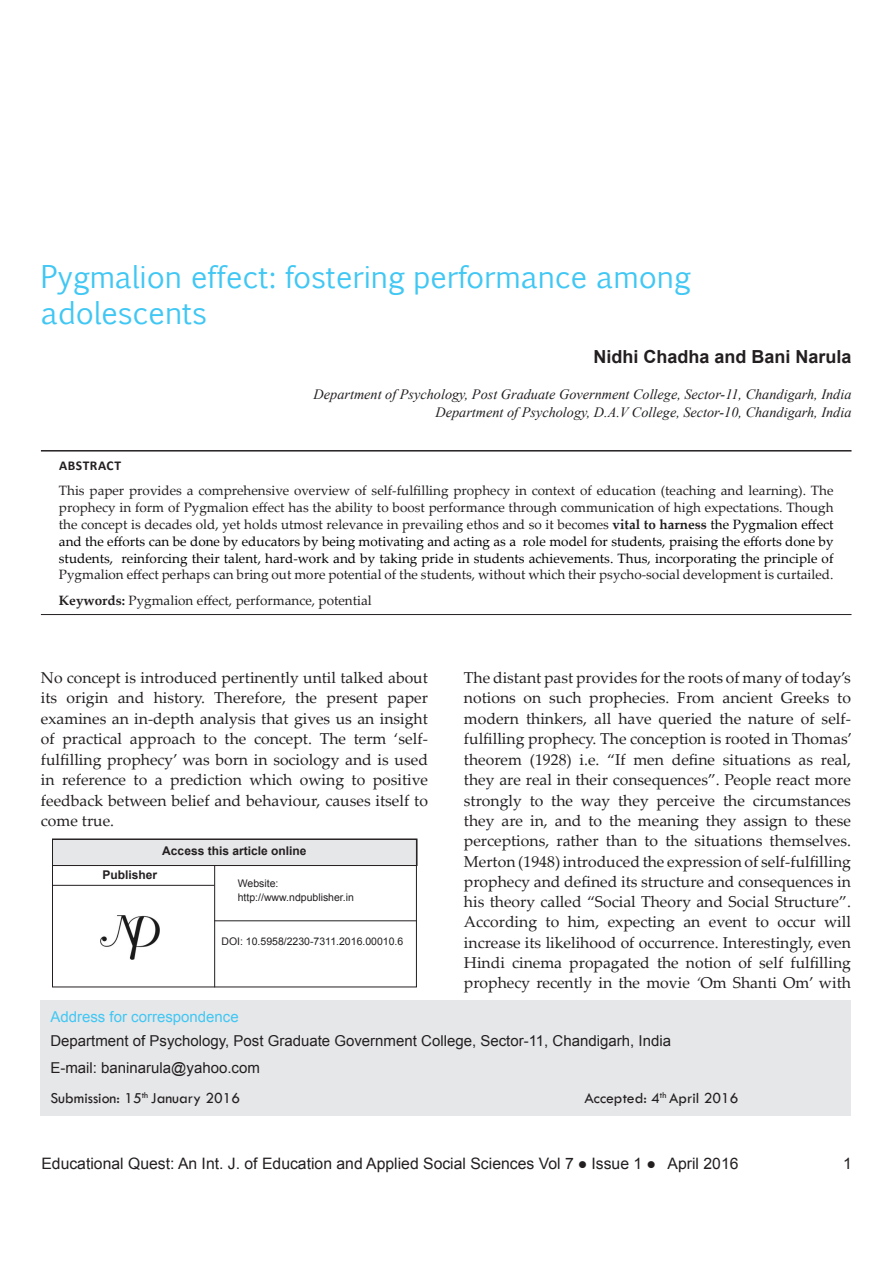
<style>
.page{position:relative;width:893px;height:1263px;background:#fff}
.page>*{position:absolute;margin:0;border:0;box-sizing:border-box;transform-origin:0 0}
.head{font:30px/36px "Euphemia CAS";color:#40c7f4}
.author{font:700 18px "Arial";color:#231f20}
.bodytext{font:15.75px/20.4px "Palatino Linotype";color:#231f20;text-align:justify}
._1-2-3_folio{font:15.75px "Arial";color:#231f20}
.date{font:15.75px "Tw Cen";color:#231f20}
.author_bottom_detail{font:15px "Arial";color:#231f20}
.corres{font:15px "Arial";color:#40c7f4}
.detail_author{font:italic 14.25px "Times New Roman";color:#231f20}
.ab-text{font:13.5px/16.8px "Palatino Linotype";color:#231f20;text-align:justify}
.ab-key{font:13.5px "Palatino Linotype";color:#231f20}
.ab-head{font:700 13.5px "Calibri";letter-spacing:.04em;color:#231f20}
.access{font:700 12px "Arial";color:#231f20}
.access-2{font:10.5px "Arial";color:#231f20}
.s1{font-weight:700}
.s2{color:#000}
.s3{font-style:italic}
</style>
<div class="page">
<div style="left:41px;top:1001px;width:810px;height:115px;background:#e6e7e9"></div>
<hr style="left:41px;top:450px;width:810px;height:1px;background:#231f20">
<hr style="left:41px;top:614px;width:810px;height:1px;background:#231f20">
<div style="left:52px;top:839px;width:365px;height:26px;background:#e6e7e9"></div>
<div style="left:52px;top:839px;width:365px;height:27px;border:1px solid #231f20"></div>
<div style="left:52px;top:839px;width:365px;height:148px;border:1px solid #231f20"></div>
<hr style="left:214px;top:866px;width:1px;height:121px;background:#231f20">
<hr style="left:52px;top:885px;width:162px;height:1px;background:#231f20">
<hr style="left:214px;top:920px;width:203px;height:1px;background:#231f20">
<img style="left:100px;top:916px;width:60px;height:44px">
<p class="head" style="left:41px;top:259px;width:651px">Pygmalion effect: fostering performance among adolescents</p>
<p class="author" style="left:593px;top:345px;width:260px">Nidhi Chadha and Bani Narula</p>
<p class="detail_author" style="left:314px;top:384px;width:539px">Department of Psychology, Post Graduate Government College, Sector-11, Chandigarh, India</p>
<p class="detail_author" style="left:436px;top:402px;width:417px">Department of Psychology, D.A.V College, Sector-10, Chandigarh, India</p>
<p class="ab-head" style="left:59px;top:456px;width:63px">ABSTRACT</p>
<p class="ab-text" style="left:59px;top:482px;width:776px">This paper provides a comprehensive overview of self-fulfilling prophecy in context of education (teaching and learning). The prophecy in form of Pygmalion effect has the ability to boost performance through communication of high expectations. Though the concept is decades old, yet holds utmost relevance in prevailing ethos and so it becomes <span class="s1">vital to harness</span> <span class="s2">the Pygmalion effect and the efforts can be done by educators by being motivating and acting as a role model for students, praising the efforts done by students, reinforcing their talent, hard-work and by taking pride in students achievements. Thus, incorporating the principle of </span>Pygmalion effect perhaps can bring out more potential of the students, without which their psycho-social development is curtailed.</p>
<p class="ab-key" style="left:59px;top:591px;width:314px"><span class="s1">Keywords:</span> Pygmalion effect, performance, potential</p>
<p class="bodytext" style="left:41px;top:667px;width:389px">No concept is introduced pertinently until talked about its origin and history. Therefore, the present paper examines an in-depth analysis that gives us an insight of practical approach to the concept. The term ‘self&shy;fulfilling prophecy’ was born in sociology and is used in reference to a prediction which owing to positive feedback between belief and behaviour, causes itself to come true.</p>
<p class="bodytext" style="left:464px;top:667px;width:390px">The distant past provides for the roots of many of today’s notions on such prophecies. From ancient Greeks to modern thinkers, all have queried the nature of self&shy;fulfilling prophecy. The conception is rooted in Thomas’ theorem (1928) i.e. “If men define situations as real, they are real in their consequences”. People react more strongly to the way they perceive the circumstances they are in, and to the meaning they assign to these perceptions, rather than to the situations themselves.<br>Merton (1948) introduced the expression of self-fulfilling prophecy and defined its structure and consequences in his theory called “Social Theory and Social Structure”.<br>According to him, expecting an event to occur will increase its likelihood of occurrence. Interestingly, even Hindi cinema propagated the notion of self fulfilling prophecy recently in the movie <span class="s3">‘</span>Om Shanti Om’ with</p>
<p class="access" style="left:162px;top:842px;width:146px">Access this article online</p>
<p class="access" style="left:103px;top:867px;width:56px">Publisher</p>
<p class="access-2" style="left:238px;top:877px;width:42px">Website:</p>
<p class="access-2" style="left:238px;top:890px;width:118px">http://www.ndpublisher.in</p>
<p class="access-2" style="left:221px;top:935px;width:183px">DOI: 10.5958/2230-7311.2016.00010.6</p>
<p class="corres" style="left:50px;top:1006px;width:190px">Address for correspondence</p>
<p class="author_bottom_detail" style="left:50px;top:1031px;width:622px">Department of Psychology, Post Graduate Government College, Sector-11, Chandigarh, India</p>
<p class="author_bottom_detail" style="left:50px;top:1058px;width:211px">E-mail: baninarula@yahoo.com</p>
<p class="date" style="left:50px;top:1088px;width:191px">Submission: 15<sup>th</sup> January 2016</p>
<p class="date" style="left:584px;top:1088px;width:156px">Accepted: 4<sup>th</sup> April 2016</p>
<p class="_1-2-3_folio" style="left:41px;top:1153px;width:699px">Educational Quest: An Int. J. of Education and Applied Social Sciences Vol 7 ● Issue 1 ● April 2016</p>
<p class="_1-2-3_folio" style="left:843px;top:1153px;width:10px">1</p>
</div>
